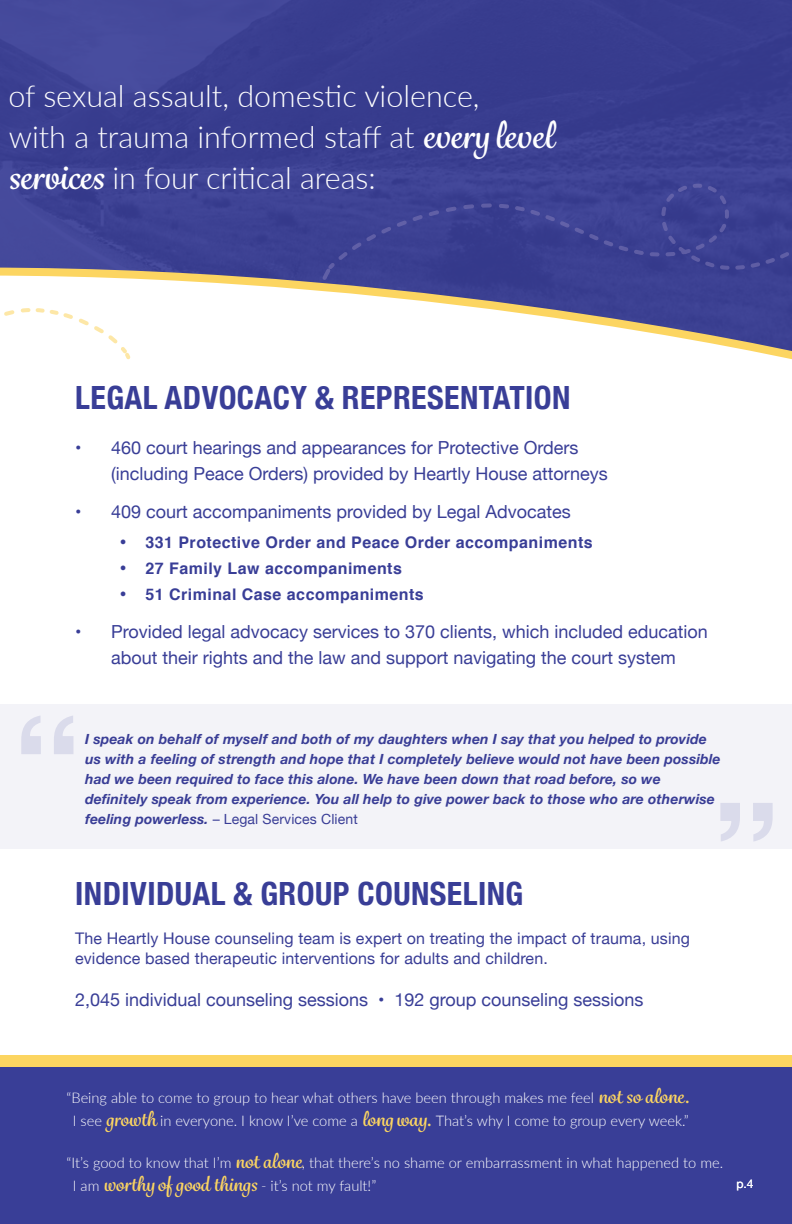
<style>
.page{position:relative;width:792px;height:1224px;background:#fff}
.page>*{position:absolute;margin:0;border:0;box-sizing:border-box;transform-origin:0 0}
.t1{font:700 141px "Helvetica";color:#393e97}
.t2{font:700 condensed 32px "Helvetica Neue";letter-spacing:.015em;color:#393e97}
.t3{font:300 30.6px/40.8px "Lato";color:#fff}
.t4{font:18px/26px "Helvetica Neue";color:#393e97}
.t5{font:16px/20.6px "Helvetica Neue";letter-spacing:.01em;color:#393d96}
.t6{font:700 16px "Helvetica";letter-spacing:.03em;color:#393e97}
.t7{font:300 14.6px/22.6px "Lato";color:#fff;text-align:center}
.t8{font:italic 700 14px/20px "Helvetica Neue";letter-spacing:.01em;color:#393d96}
.t9{font:14px "Helvetica Neue";letter-spacing:.01em;color:#393d96}
.t10{font:12px "Helvetica Neue";color:#fff}
.s1{font-family:"Grafolita Script";font-weight:700;font-size:36px}
.s2{font-family:"Futura BT";font-stretch:condensed}
.s3{font-weight:700;font-style:italic}
.s4{font-family:"Grafolita Script";font-weight:700;font-size:20px;color:#fcd561}
</style>
<div class="page">
<div style="left:0;top:1067px;width:792px;height:157px;background:#393e97"></div>
<div style="left:0;top:1055px;width:792px;height:12px;background:#fcd561"></div>
<svg style="left:0;top:0;width:792px;height:360px;background:#5d60a0"></svg>
<svg style="left:319px;top:211px;width:112px;height:72px"></svg>
<div style="left:325px;top:167px;width:467px;height:106px;background:#3c4193"></div>
<div style="left:0;top:704px;width:792px;height:144px;background:#f3f3f8"></div>
<svg style="left:0;top:277px;width:134px;height:83px"></svg>
<h3 class="t3" style="left:8px;top:75px;width:548px">of sexual assault, domestic violence,<br>with a trauma informed staff at <span class="s1">every level services</span> in four critical areas:</h3>
<h2 class="t2" style="left:75px;top:378px;width:497px">LEGAL ADVOCACY &amp; REPRESENTATION</h2>
<p class="t4" style="left:111px;top:436px;width:498px;text-indent:-36px">• 460 court hearings and appearances for Protective Orders (including Peace Orders) provided by Heartly House attorneys</p>
<p class="t4" style="left:75px;top:500px;width:497px">• 409 court accompaniments provided by Legal Advocates</p>
<p class="t6" style="left:118px;top:529px;width:476px"><span class="s2">•</span> 331 Protective Order and Peace Order accompaniments</p>
<p class="t6" style="left:118px;top:555px;width:285px"><span class="s2">•</span> 27 Family Law accompaniments</p>
<p class="t6" style="left:118px;top:581px;width:307px"><span class="s2">•</span> 51 Criminal Case accompaniments</p>
<p class="t4" style="left:75px;top:619px;width:634px;text-align:center">• Provided legal advocacy services to 370 clients, which included education about their rights and the law and support navigating the court system</p>
<h1 class="t1" style="left:12px;top:655px;width:72px">“</h1>
<p class="t8" style="left:85px;top:728px;width:637px">I speak on behalf of myself and both of my daughters when I say that you helped to provide us with a feeling of strength and hope that I completely believe would not have been possible had we been required to face this alone. We have been down that road before, so we definitely speak from experience. You all help to give power back to those who are otherwise</p>
<p class="t9" style="left:85px;top:809px;width:274px"><span class="s3">feeling powerless.</span> – Legal Services Client</p>
<h1 class="t1" style="left:782px;top:903px;width:72px;rotate:-180deg">“</h1>
<h2 class="t2" style="left:75px;top:874px;width:450px">INDIVIDUAL &amp; GROUP COUNSELING</h2>
<p class="t5" style="left:75px;top:929px;width:617px">The Heartly House counseling team is expert on treating the impact of trauma, using evidence based therapeutic interventions for adults and children.</p>
<p class="t4" style="left:75px;top:988px;width:570px">2,045 individual counseling sessions • 192 group counseling sessions</p>
<p class="t7" style="left:67px;top:1086px;width:625px">“Being able to come to group to hear what others have been through makes me feel <span class="s4">not so alone.<br></span>I see <span class="s4">growth</span> in everyone. I know I’ve come a <span class="s4">long way.</span> That’s why I come to group every week.”</p>
<p class="t7" style="left:73px;top:1151px;width:652px;text-align:left;text-indent:-6px">“It’s good to know that I’m <span class="s4">not alone</span>, that there’s no shame or embarrassment in what happened to me.<br>I am <span class="s4">worthy of good things</span> - it’s not my fault!”</p>
<p class="t10" style="left:737px;top:1175px;width:18px">p.4</p>
</div>
